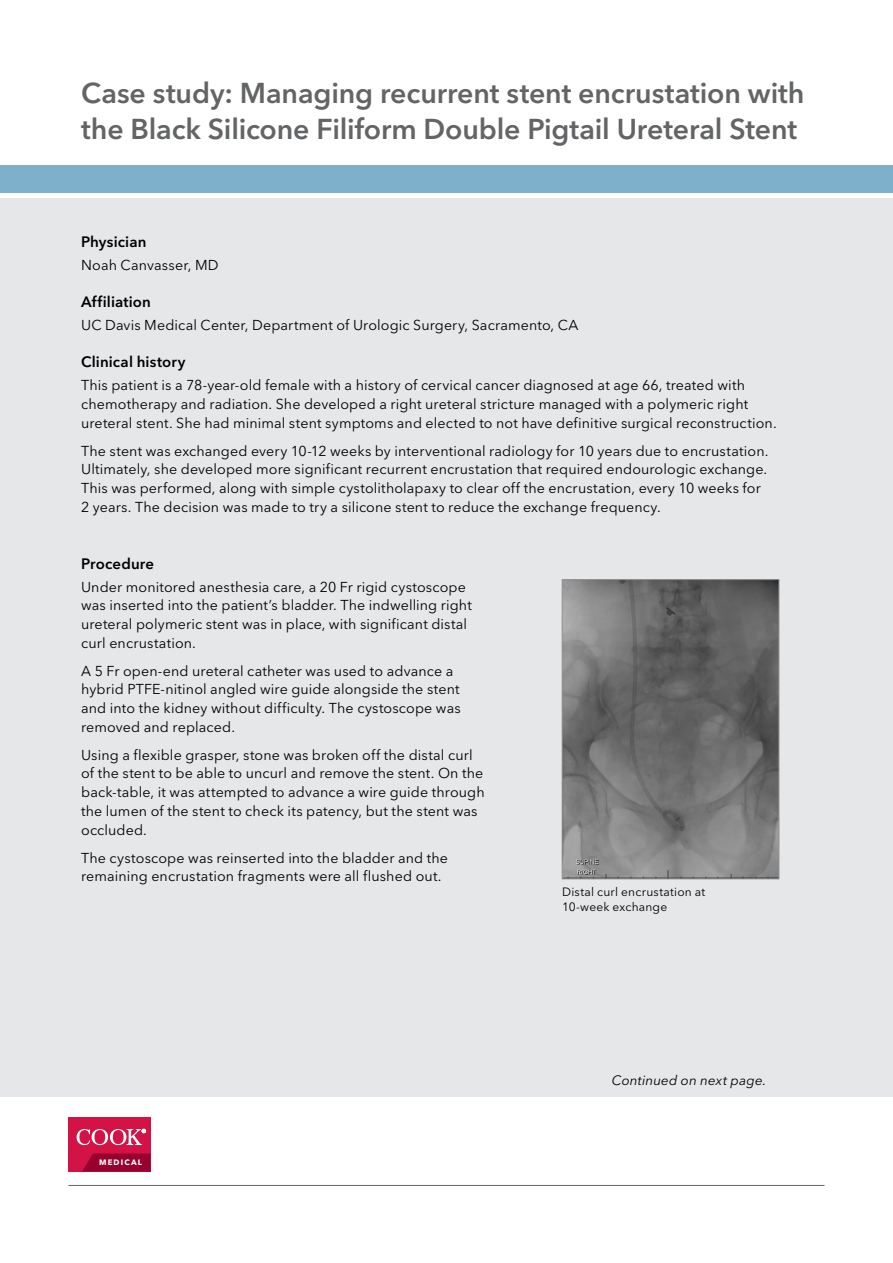
<style>
.page{position:relative;width:893px;height:1263px;background:#fff}
.page>*{position:absolute;margin:0;border:0;box-sizing:border-box;transform-origin:0 0}
.t1{font:600 28.5px/36px "Avenir Next LT Pro";letter-spacing:-.005em;color:#636466}
.t2{font:600 15px "Avenir Next LT Pro";letter-spacing:.01em;color:#000}
.t3{font:14.25px/18.8px "Avenir Next LT Pro";letter-spacing:.01em;color:#000}
.t4{font:italic 13.5px "Avenir Next LT Pro";letter-spacing:.01em;color:#000}
.t5{font:12px/15px "Avenir Next LT Pro";letter-spacing:.015em;color:#000}
.t6{font:700 7.8px "Avenir Next LT Pro";letter-spacing:.155em;color:#fff}
</style>
<div class="page">
<hr style="left:68px;top:1185px;width:756px;height:1px;background:#636466">
<div style="left:68px;top:1117px;width:83px;height:54px;background:#d31245"></div>
<svg style="left:82px;top:1153px;width:69px;height:18px"></svg>
<svg style="left:77px;top:1129px;width:69px;height:16px"></svg>
<div style="left:0;top:198px;width:893px;height:899px;background:#e6e7e8"></div>
<div style="left:0;top:166px;width:893px;height:27px;background:#7eb0cc"></div>
<img style="left:564px;top:581px;width:213px;height:296px">
<div style="left:562px;top:579px;width:217px;height:300px;border:1px solid #919396"></div>
<h1 class="t1" style="left:81px;top:74px;width:725px">Case study: Managing recurrent stent encrustation with the Black Silicone Filiform Double Pigtail Ureteral Stent</h1>
<p class="t2" style="left:81px;top:233px;width:67px">Physician</p>
<p class="t3" style="left:81px;top:256px;width:139px">Noah Canvasser, MD</p>
<p class="t2" style="left:81px;top:293px;width:71px">Affiliation</p>
<p class="t3" style="left:81px;top:316px;width:499px">UC Davis Medical Center, Department of Urologic Surgery, Sacramento, CA</p>
<p class="t2" style="left:81px;top:353px;width:106px">Clinical history</p>
<p class="t3" style="left:81px;top:376px;width:697px">This patient is a 78-year-old female with a history of cervical cancer diagnosed at age 66, treated with chemotherapy and radiation. She developed a right ureteral stricture managed with a polymeric right ureteral stent. She had minimal stent symptoms and elected to not have definitive surgical reconstruction.</p>
<p class="t3" style="left:81px;top:441px;width:689px">The stent was exchanged every 10-12 weeks by interventional radiology for 10 years due to encrustation.<br>Ultimately, she developed more significant recurrent encrustation that required endourologic exchange.<br>This was performed, along with simple cystolitholapaxy to clear off the encrustation, every 10 weeks for 2 years. The decision was made to try a silicone stent to reduce the exchange frequency.</p>
<p class="t2" style="left:81px;top:554px;width:75px">Procedure</p>
<p class="t3" style="left:81px;top:577px;width:392px">Under monitored anesthesia care, a 20 Fr rigid cystoscope was inserted into the patient’s bladder. The indwelling right ureteral polymeric stent was in place, with significant distal curl encrustation.</p>
<p class="t3" style="left:81px;top:661px;width:381px">A 5 Fr open-end ureteral catheter was used to advance a hybrid PTFE-nitinol angled wire guide alongside the stent and into the kidney without difficulty. The cystoscope was removed and replaced.</p>
<p class="t3" style="left:81px;top:745px;width:405px">Using a flexible grasper, stone was broken off the distal curl of the stent to be able to uncurl and remove the stent. On the back-table, it was attempted to advance a wire guide through the lumen of the stent to check its patency, but the stent was occluded.</p>
<p class="t3" style="left:81px;top:848px;width:368px">The cystoscope was reinserted into the bladder and the remaining encrustation fragments were all flushed out.</p>
<p class="t6" style="left:99px;top:1158px;width:44px">MEDICAL</p>
<p class="t5" style="left:562px;top:885px;width:145px">Distal curl encrustation at<br>10-week exchange</p>
<p class="t4" style="left:612px;top:1072px;width:156px">Continued on next page.</p>
</div>
